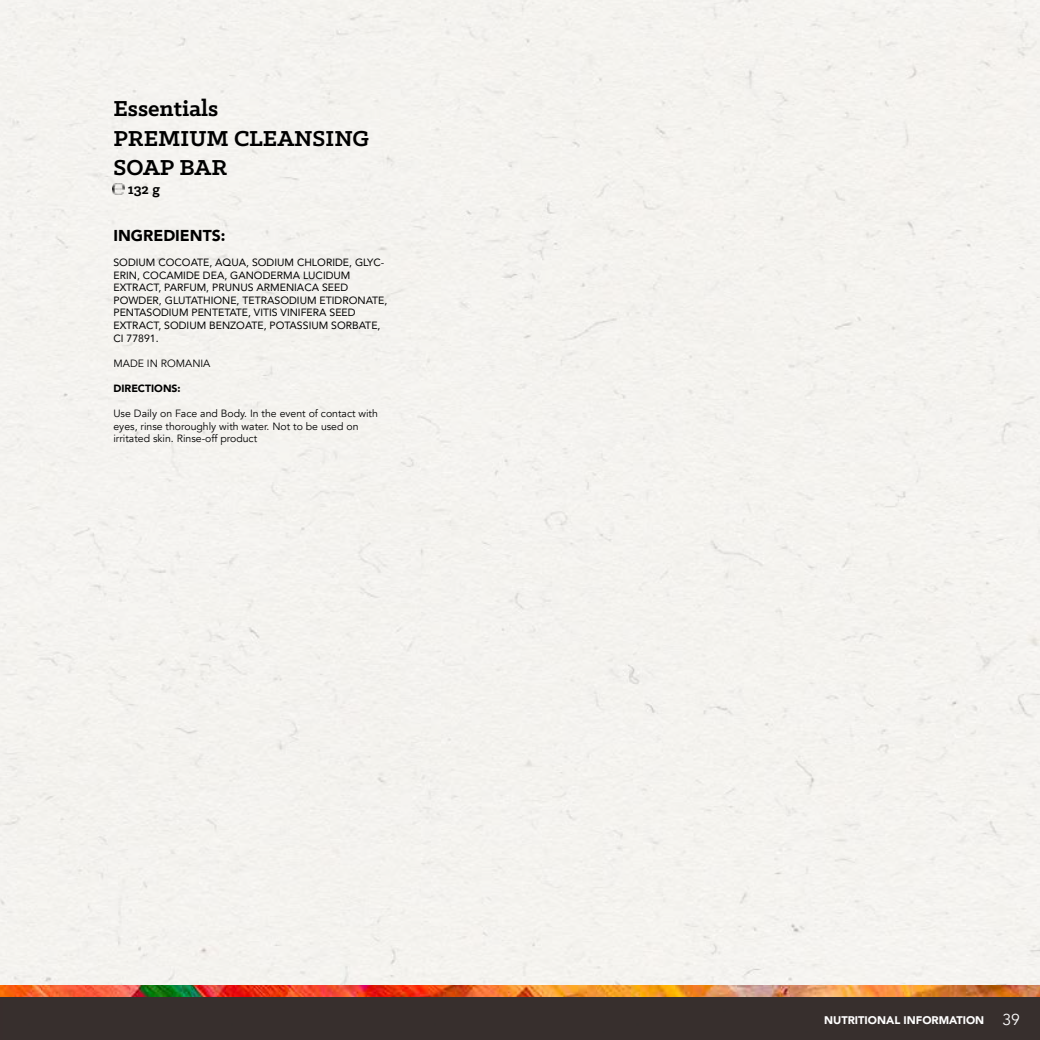
<style>
.page{position:relative;width:1040px;height:1040px;background:#fff}
.page>*{position:absolute;margin:0;border:0;box-sizing:border-box;transform-origin:0 0}
.t1{font:700 24.5px/29.4px "Klinic Slab";color:#000}
.t2{font:900 15.75px "Avenir";color:#000}
.t3{font:700 15.75px "Klinic Slab";color:#000}
.t4{font:900 11.03px "Avenir";color:#fff}
.t5{font:10.5px/12.6px "Avenir";color:#000}
.t6{font:10.5px/12.6px "Avenir";color:#000}
.t7{font:900 10.5px "Avenir";color:#000}
.s1{font-weight:400;font-size:15.75px}
</style>
<div class="page">
<img style="left:0;top:991px;width:1040px;height:49px">
<div style="left:0;top:0;width:1040px;height:991px;background:#f4f3ef"></div>
<img style="left:0;top:996px;width:2px;height:44px">
<svg style="left:112px;top:184px;width:13px;height:11px"></svg>
<h1 class="t1" style="left:113px;top:94px;width:257px">Essentials<br>PREMIUM CLEANSING<br>SOAP BAR</h1>
<h2 class="t3" style="left:128px;top:179px;width:34px">132 g</h2>
<h2 class="t2" style="left:113px;top:222px;width:113px">INGREDIENTS:</h2>
<p class="t5" style="left:113px;top:256px;width:275px">SODIUM COCOATE, AQUA, SODIUM CHLORIDE, GLYC-ERIN, COCAMIDE DEA, GANODERMA LUCIDUM EXTRACT, PARFUM, PRUNUS ARMENIACA SEED POWDER, GLUTATHIONE, TETRASODIUM ETIDRONATE, PENTASODIUM PENTETATE, VITIS VINIFERA SEED EXTRACT, SODIUM BENZOATE, POTASSIUM SORBATE, CI 77891.</p>
<p class="t6" style="left:113px;top:357px;width:99px">MADE IN ROMANIA</p>
<p class="t7" style="left:113px;top:379px;width:69px">DIRECTIONS:</p>
<p class="t6" style="left:113px;top:407px;width:266px">Use Daily on Face and Body. In the event of contact with eyes, rinse thoroughly with water. Not to be used on irritated skin. Rinse-off product</p>
<p class="t4" style="left:824px;top:1010px;width:197px">NUTRITIONAL INFORMATION <span class="s1">39</span></p>
</div>
